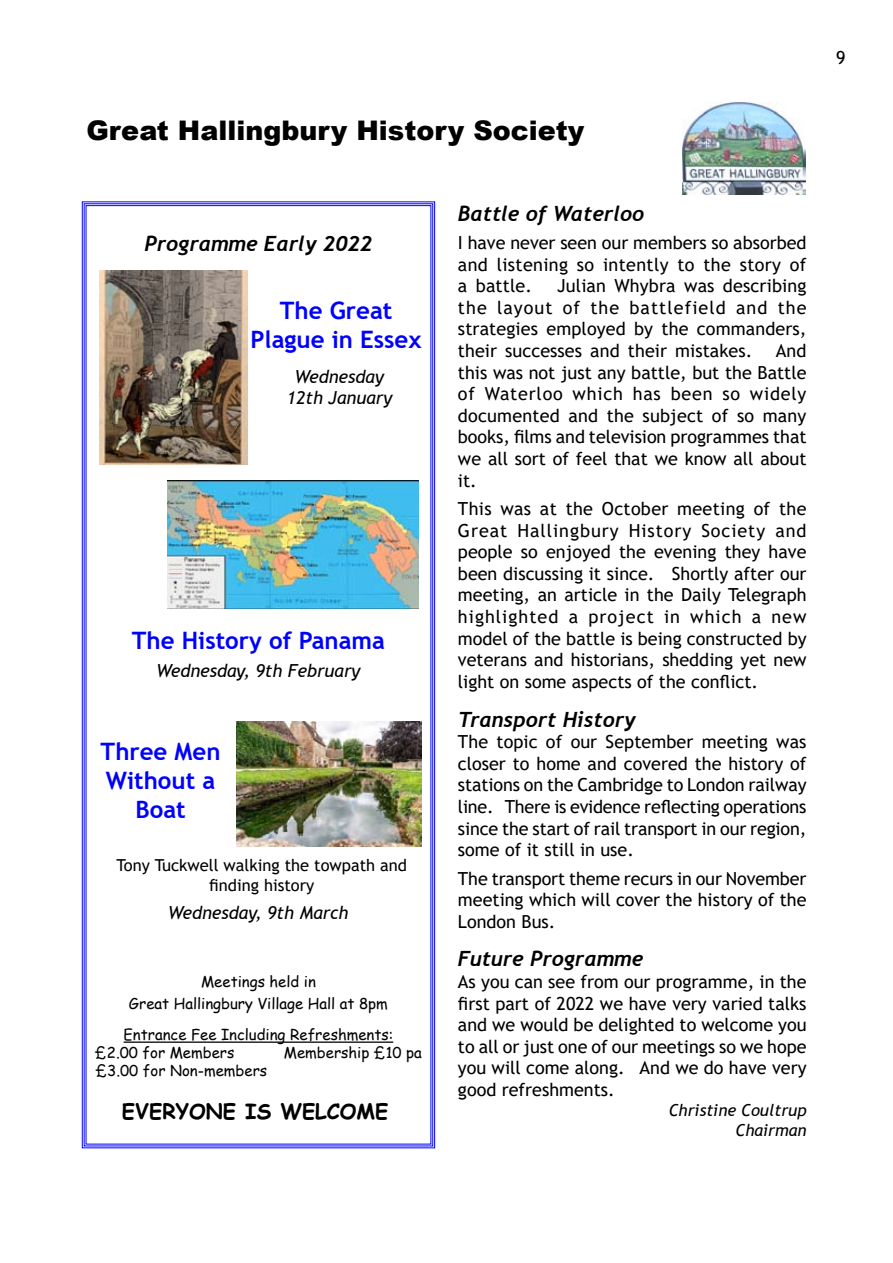
<style>
.page{position:relative;width:893px;height:1263px;background:#fff}
.page>*{position:absolute;margin:0;border:0;box-sizing:border-box;transform-origin:0 0}
.t1{font:900 27px "Arial";color:#000}
.t2{font:700 24px/28.8px "Trebuchet MS";color:#00f;text-align:center}
.t3{font:italic 700 21px "Trebuchet";color:#000}
.t4{font:700 21px "Comic Sans MS";color:#000}
.t5{font:18px/21.6px "Trebuchet MS";color:#000;text-align:justify}
.t6{font:italic 18px/21.6px "Trebuchet MS";color:#000;text-align:center}
.t7{font:16.5px/19.8px "Trebuchet MS";color:#000;text-align:center}
.t8{font:italic 16.5px/19.8px "Trebuchet MS";color:#000;text-align:right}
.t9{font:15px/21.6px "Comic Sans MS";color:#000;text-align:center}
</style>
<div class="page">
<img style="left:683px;top:101px;width:122px;height:93px">
<svg style="left:82px;top:201px;width:353px;height:947px"></svg>
<img style="left:99px;top:270px;width:148px;height:194px">
<img style="left:168px;top:481px;width:251px;height:128px">
<img style="left:236px;top:722px;width:186px;height:124px">
<h1 class="t1" style="left:86px;top:111px;width:500px">Great Hallingbury History Society</h1>
<p class="t3" style="left:145px;top:230px;width:229px">Programme Early 2022</p>
<h2 class="t2" style="left:250px;top:296px;width:173px">The Great<br>Plague in Essex</h2>
<p class="t6" style="left:287px;top:365px;width:107px">Wednesday<br>12th January</p>
<h2 class="t2" style="left:132px;top:626px;width:255px">The History of Panama</h2>
<p class="t6" style="left:156px;top:660px;width:205px">Wednesday, 9th February</p>
<h2 class="t2" style="left:101px;top:737px;width:121px">Three Men<br>Without a<br>Boat</h2>
<p class="t7" style="left:116px;top:855px;width:292px">Tony Tuckwell walking the towpath and finding history</p>
<p class="t6" style="left:168px;top:902px;width:182px">Wednesday, 9th March</p>
<p class="t9" style="left:129px;top:970px;width:260px">Meetings held in<br>Great Hallingbury Village Hall at 8pm</p>
<p class="t9" style="left:95px;top:1025px;width:300px;line-height:18px;text-align:left;text-indent:29px">Entrance Fee Including Refreshments: £2.00 for Members</p>
<p class="t9" style="left:284px;top:1041px;width:140px">Membership £10 pa</p>
<p class="t9" style="left:95px;top:1059px;width:173px">£3.00 for Non-members</p>
<p class="t4" style="left:122px;top:1096px;width:268px">EVERYONE IS WELCOME</p>
<p class="t3" style="left:458px;top:200px;width:188px">Battle of Waterloo</p>
<p class="t5" style="left:458px;top:232px;width:350px">I have never seen our members so absorbed and listening so intently to the story of a battle.</p>
<p class="t5" style="left:458px;top:275px;width:350px;text-indent:99px">Julian Whybra was describing the layout of the battlefield and the strategies employed by the commanders, their successes and their mistakes.</p>
<p class="t5" style="left:458px;top:340px;width:350px;text-indent:318px">And this was not just any battle, but the Battle of Waterloo which has been so widely documented and the subject of so many books, films and television programmes that we all sort of feel that we know all about it.</p>
<p class="t5" style="left:458px;top:498px;width:350px">This was at the October meeting of the Great Hallingbury History Society and people so enjoyed the evening they have been discussing it since. Shortly after our meeting, an article in the Daily Telegraph highlighted a project in which a new model of the battle is being constructed by veterans and historians, shedding yet new light on some aspects of the conflict.</p>
<p class="t3" style="left:458px;top:706px;width:179px">Transport History</p>
<p class="t5" style="left:458px;top:731px;width:350px">The topic of our September meeting was closer to home and covered the history of stations on the Cambridge to London railway line. There is evidence reflecting operations since the start of rail transport in our region, some of it still in use.</p>
<p class="t5" style="left:458px;top:867px;width:350px">The transport theme recurs in our November meeting which will cover the history of the London Bus.</p>
<p class="t3" style="left:458px;top:946px;width:187px">Future Programme</p>
<p class="t5" style="left:458px;top:971px;width:350px">As you can see from our programme, in the first part of 2022 we have very varied talks and we would be delighted to welcome you to all or just one of our meetings so we hope you will come along. And we do have very good refreshments.</p>
<p class="t8" style="left:669px;top:1100px;width:139px">Christine Coultrup<br>Chairman</p>
<p class="t5" style="left:836px;top:47px;width:11px">9</p>
</div>
